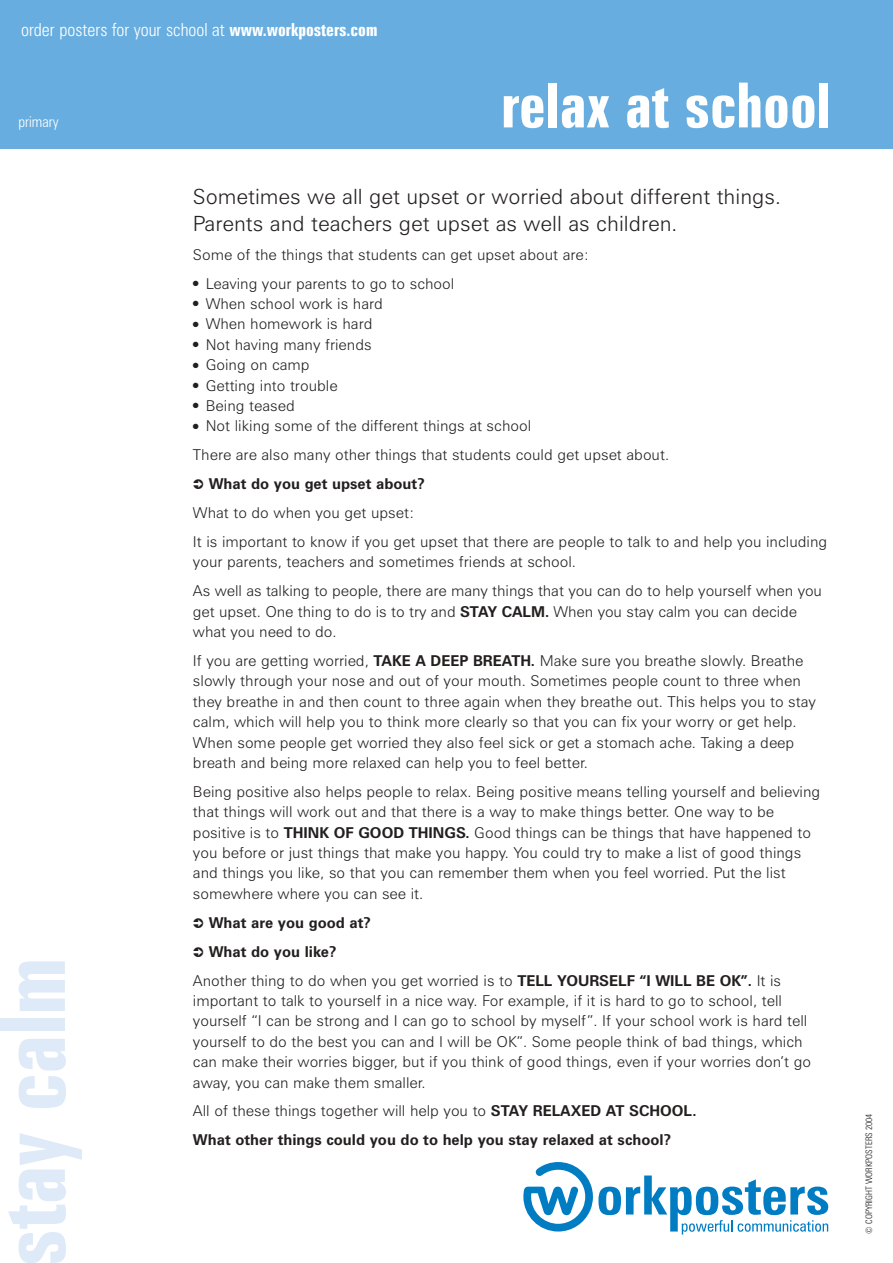
<style>
.page{position:relative;width:893px;height:1263px;background:#fff}
.page>*{position:absolute;margin:0;border:0;box-sizing:border-box;transform-origin:0 0}
.t1{font:700 extra-condensed 90px "Zurich BT";color:#deeaf7}
.t2{font:700 extra-condensed 62.25px "Zurich BT";color:#fff}
.t3{font:300 21px/27px "Zurich BT";color:#231f1f}
.t4{font:300 condensed 18px "Zurich BT";color:#fff}
.t5{font:300 15px/20.4px "Zurich BT";color:#231f1f}
.t6{font:700 15px/29px "Zurich BT";color:#231f1f}
.t7{font:300 condensed 15px "Zurich BT";color:#fff}
.t8{font:300 condensed 9px "Zurich BT";color:#231f1f}
.s1{font-weight:700;font-stretch:extra-condensed}
.s2{font-weight:700}
.s3{font-weight:300}
</style>
<div class="page">
<div style="left:0;top:0;width:892px;height:149px;background:#67addf"></div>
<svg style="left:523px;top:1162px;width:305px;height:73px"></svg>
<p class="t4" style="left:21px;top:23px;width:358px">order posters for your school at <span class="s1">www.workposters.com</span></p>
<p class="t7" style="left:19px;top:117px;width:42px">primary</p>
<h2 class="t2" style="left:501px;top:83px;width:331px">relax at school</h2>
<h1 class="t1" style="left:1px;top:1266px;width:310px;rotate:-90deg">stay calm</h1>
<h3 class="t3" style="left:193px;top:186px;width:589px">Sometimes we all get upset or worried about different things.<br>Parents and teachers get upset as well as children.</h3>
<p class="t5" style="left:193px;top:246px;width:398px">Some of the things that students can get upset about are:</p>
<p class="t5" style="left:193px;top:275px;width:263px">● Leaving your parents to go to school</p>
<p class="t5" style="left:193px;top:296px;width:191px">● When school work is hard</p>
<p class="t5" style="left:193px;top:316px;width:181px">● When homework is hard</p>
<p class="t5" style="left:193px;top:337px;width:180px">● Not having many friends</p>
<p class="t5" style="left:193px;top:357px;width:118px">● Going on camp</p>
<p class="t5" style="left:193px;top:377px;width:146px">● Getting into trouble</p>
<p class="t5" style="left:193px;top:398px;width:103px">● Being teased</p>
<p class="t5" style="left:193px;top:414px;width:478px;line-height:29px">● Not liking some of the different things at school<br>There are also many other things that students could get upset about.</p>
<p class="t6" style="left:209px;top:471px;width:217px">What do you get upset about?</p>
<p class="t5" style="left:193px;top:501px;width:635px;line-height:29px">What to do when you get upset:<br>It is important to know if you get upset that there are people to talk to and help you including</p>
<p class="t5" style="left:193px;top:550px;width:630px;line-height:29px">your parents, teachers and sometimes friends at school.<br>As well as talking to people, there are many things that you can do to help yourself when you</p>
<p class="t5" style="left:193px;top:603px;width:605px">get upset. One thing to do is to try and <span class="s2">STAY CALM.</span> When you stay calm you can decide what you need to do.</p>
<p class="t5" style="left:193px;top:653px;width:624px">If you are getting worried, <span class="s2">TAKE A DEEP BREATH.</span> Make sure you breathe slowly. Breathe slowly through your nose and out of your mouth. Sometimes people count to three when they breathe in and then count to three again when they breathe out. This helps you to stay calm, which will help you to think more clearly so that you can fix your worry or get help.<br>When some people get worried they also feel sick or get a stomach ache. Taking a deep breath and being more relaxed can help you to feel better.</p>
<p class="t5" style="left:193px;top:784px;width:629px">Being positive also helps people to relax. Being positive means telling yourself and believing that things will work out and that there is a way to make things better. One way to be positive is to <span class="s2">THINK OF GOOD THINGS.</span> Good things can be things that have happened to you before or just things that make you happy. You could try to make a list of good things and things you like, so that you can remember them when you feel worried. Put the list somewhere where you can see it.</p>
<p class="t6" style="left:209px;top:910px;width:164px">What are you good at?</p>
<p class="t6" style="left:209px;top:939px;width:129px">What do you like?</p>
<p class="t5" style="left:193px;top:972px;width:589px">Another thing to do when you get worried is to <span class="s2">TELL YOURSELF “I WILL BE OK”.</span> It is</p>
<p class="t5" style="left:193px;top:993px;width:619px">important to talk to yourself in a nice way. For example, if it is hard to go to school, tell yourself “I can be strong and I can go to school by myself”. If your school work is hard tell yourself to do the best you can and I will be OK”. Some people think of bad things, which can make their worries bigger, but if you think of good things, even if your worries don’t go away, you can make them smaller.</p>
<p class="t6" style="left:193px;top:1098px;width:505px"><span class="s3">All of these things together will help you to</span> STAY RELAXED AT SCHOOL.<br>What other things could you do to help you stay relaxed at school?</p>
<p class="t8" style="left:865px;top:1234px;width:122px;rotate:-90deg">© COPYRIGHT WORKPOSTERS 2004</p>
</div>
